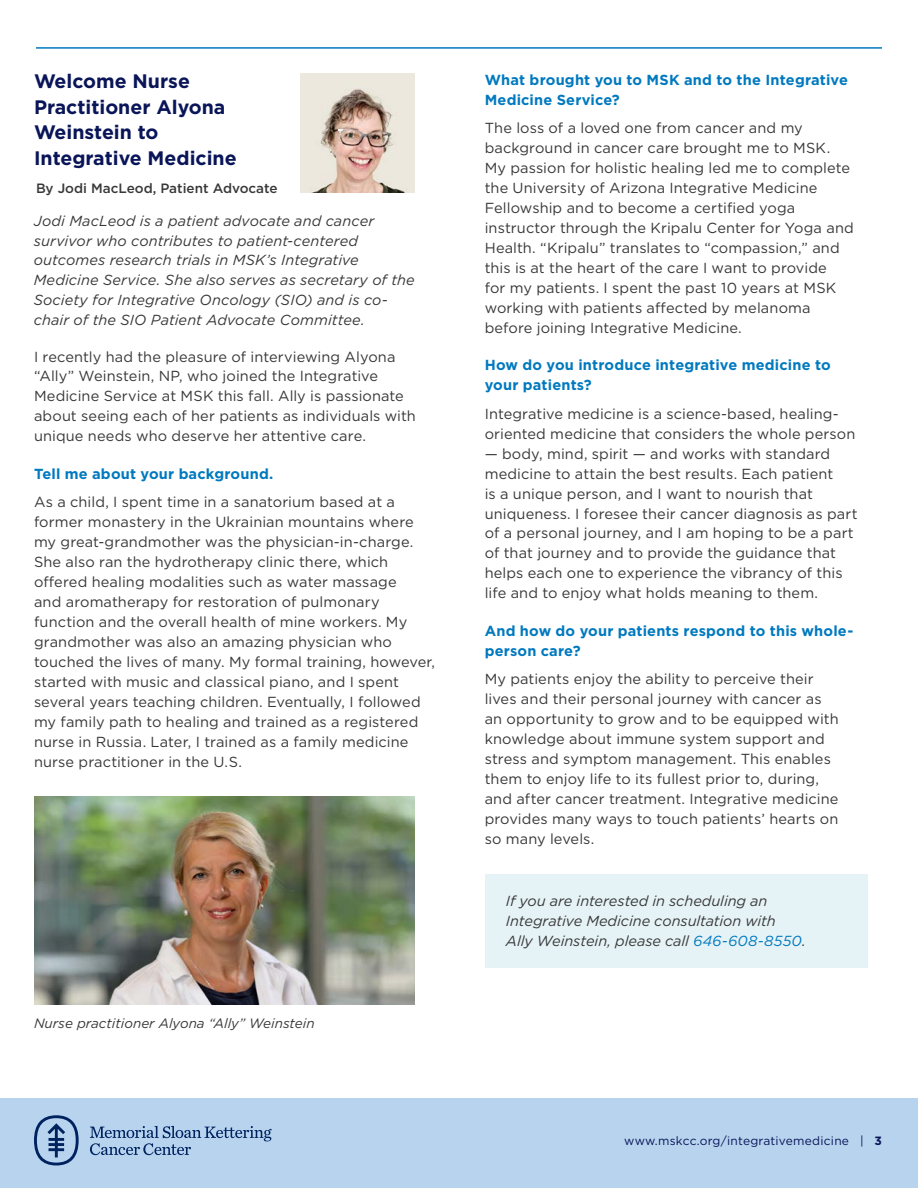
<style>
.page{position:relative;width:918px;height:1188px;background:#fff}
.page>*{position:absolute;margin:0;border:0;box-sizing:border-box;transform-origin:0 0}
.t1{font:700 19.5px/25.5px "Gotham";color:#091558}
.t2{font:14.55px/20px "Gotham";letter-spacing:.005em;color:#383839}
.t3{font:italic 14.55px/20px "Gotham";color:#383839}
.t4{font:700 14.55px/20px "Gotham";letter-spacing:.01em;color:#0179bf}
.t5{font:italic 13.5px "Gotham";color:#383839}
.t6{font:500 13.5px "Gotham";color:#383839}
.t7{font:12px "Gotham";letter-spacing:.02em;color:#091558}
.s1{color:#0179bf}
.s2{font-weight:700}
</style>
<div class="page">
<img style="left:34px;top:796px;width:381px;height:209px">
<div style="left:0;top:1099px;width:918px;height:89px;background:#b7d3ee"></div>
<svg style="left:90px;top:1126px;width:182px;height:29px"></svg>
<svg style="left:34px;top:1115px;width:45px;height:50px"></svg>
<hr style="left:36px;top:47px;width:846px;height:2px;background:#0179bf">
<div style="left:485px;top:874px;width:382px;height:93px;background:#e6f3f6"></div>
<img style="left:300px;top:73px;width:115px;height:120px">
<h1 class="t1" style="left:34px;top:68px;width:204px">Welcome Nurse<br>Practitioner Alyona<br>Weinstein to<br>Integrative Medicine</h1>
<p class="t4" style="left:485px;top:70px;width:365px">What brought you to MSK and to the Integrative<br>Medicine Service?</p>
<p class="t2" style="left:485px;top:118px;width:371px">The loss of a loved one from cancer and my background in cancer care brought me to MSK.<br>My passion for holistic healing led me to complete the University of Arizona Integrative Medicine Fellowship and to become a certified yoga instructor through the Kripalu Center for Yoga and Health. “Kripalu” translates to “compassion,” and this is at the heart of the care I want to provide<br>for my patients. I spent the past 10 years at MSK working with patients affected by melanoma before joining Integrative Medicine.</p>
<p class="t4" style="left:485px;top:355px;width:348px">How do you introduce integrative medicine to your patients?</p>
<p class="t2" style="left:485px;top:403px;width:372px">Integrative medicine is a science-based, healing&shy;oriented medicine that considers the whole person</p>
<p class="t2" style="left:485px;top:443px;width:374px">— body, mind, spirit — and works with standard medicine to attain the best results. Each patient<br>is a unique person, and I want to nourish that uniqueness. I foresee their cancer diagnosis as part of a personal journey, and I am hoping to be a part of that journey and to provide the guidance that helps each one to experience the vibrancy of this life and to enjoy what holds meaning to them.</p>
<p class="t4" style="left:485px;top:621px;width:370px">And how do your patients respond to this whole&shy;person care?</p>
<p class="t2" style="left:485px;top:669px;width:355px">My patients enjoy the ability to perceive their lives and their personal journey with cancer as an opportunity to grow and to be equipped with knowledge about immune system support and stress and symptom management. This enables them to enjoy life to its fullest prior to, during, and after cancer treatment. Integrative medicine provides many ways to touch patients’ hearts on so many levels.</p>
<p class="t6" style="left:36px;top:179px;width:243px">By Jodi MacLeod, Patient Advocate</p>
<p class="t3" style="left:34px;top:210px;width:382px">Jodi MacLeod is a patient advocate and cancer survivor who contributes to patient-centered outcomes research trials in MSK’s Integrative Medicine Service. She also serves as secretary of the Society for Integrative Oncology (SIO) and is co&shy;chair of the SIO Patient Advocate Committee.</p>
<p class="t2" style="left:34px;top:346px;width:383px">I recently had the pleasure of interviewing Alyona “Ally” Weinstein, NP, who joined the Integrative Medicine Service at MSK this fall. Ally is passionate about seeing each of her patients as individuals with unique needs who deserve her attentive care.</p>
<p class="t4" style="left:34px;top:464px;width:241px">Tell me about your background.</p>
<p class="t2" style="left:34px;top:492px;width:403px">As a child, I spent time in a sanatorium based at a former monastery in the Ukrainian mountains where my great-grandmother was the physician-in-charge.<br>She also ran the hydrotherapy clinic there, which offered healing modalities such as water massage<br>and aromatherapy for restoration of pulmonary function and the overall health of mine workers. My grandmother was also an amazing physician who touched the lives of many. My formal training, however, started with music and classical piano, and I spent several years teaching children. Eventually, I followed my family path to healing and trained as a registered nurse in Russia. Later, I trained as a family medicine nurse practitioner in the U.S.</p>
<p class="t5" style="left:34px;top:1015px;width:282px">Nurse practitioner Alyona “Ally” Weinstein</p>
<p class="t3" style="left:506px;top:891px;width:301px">If you are interested in scheduling an<br>Integrative Medicine consultation with<br>Ally Weinstein, please call <span class="s1">646-608-8550</span>.</p>
<p class="t7" style="left:624px;top:1133px;width:259px">www.mskcc.org/integrativemedicine | <span class="s2">3</span></p>
</div>
